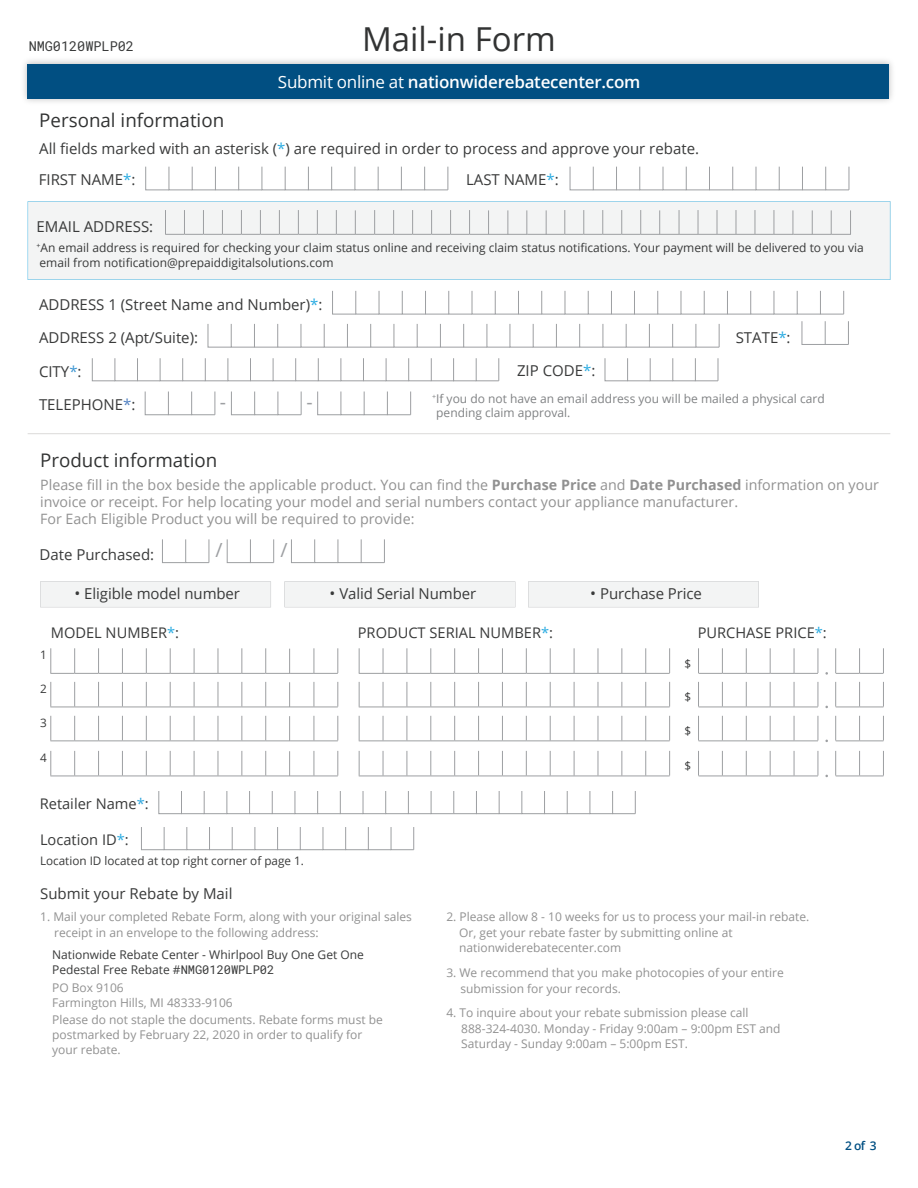
<style>
.page{position:relative;width:918px;height:1188px;background:#fff}
.page>*{position:absolute;margin:0;border:0;box-sizing:border-box;transform-origin:0 0}
.t1{font:33px "Open Sans";color:#323333}
.t2{font:19.5px "Open Sans";color:#9d9fa2}
.t3{font:18.75px "Open Sans";color:#323333}
.t4{font:600 16.8px "Open Sans";letter-spacing:-.015em;color:#fff}
.t5{font:15px "Open Sans";color:#393a3a}
.t6{font:14.7px "Open Sans";color:#393a3a}
.t7{font:14.25px/17.1px "Open Sans";color:#919191}
.t8{font:13.5px "Roboto Mono";color:#393a3a}
.t9{font:12px/15.6px "Open Sans";color:#919191}
.t10{font:12px/14.9px "Open Sans";color:#393a3a}
.t11{font:12px/14.4px "Open Sans";color:#808284}
.t12{font:600 12px "Open Sans";color:#014f82}
.t13{font:11.7px "Open Sans";color:#393a3a}
.s1{font-weight:400}
.s2{color:#2aabe1}
.s3{color:#4198d3}
.s4{color:#5382c2}
.s5{font-weight:700}
.s6{font-size:15.75px}
.s7{color:#2da5dd}
.s8{font-family:"Roboto Mono"}
</style>
<div class="page">
<img style="left:24px;top:60px;width:868px;height:42px">
<div style="left:28px;top:64px;width:861px;height:35px;background:#014f82"></div>
<div style="left:28px;top:201px;width:862px;height:79px;background:#f3f4f4"></div>
<hr style="left:28px;top:433px;width:862px;height:1px;background:#dbdad9">
<svg style="left:332px;top:290px;width:512px;height:24px"></svg>
<svg style="left:208px;top:324px;width:512px;height:24px"></svg>
<svg style="left:145px;top:166px;width:304px;height:24px"></svg>
<svg style="left:570px;top:166px;width:280px;height:24px"></svg>
<svg style="left:605px;top:358px;width:114px;height:23px"></svg>
<svg style="left:92px;top:358px;width:408px;height:23px"></svg>
<svg style="left:145px;top:391px;width:71px;height:24px"></svg>
<svg style="left:231px;top:391px;width:71px;height:24px"></svg>
<svg style="left:317px;top:391px;width:94px;height:24px"></svg>
<svg style="left:802px;top:321px;width:47px;height:24px"></svg>
<svg style="left:165px;top:210px;width:686px;height:25px"></svg>
<div style="left:40px;top:581px;width:231px;height:26px;background:#f3f4f4"></div>
<div style="left:285px;top:581px;width:230px;height:26px;background:#f3f4f4"></div>
<div style="left:528px;top:581px;width:231px;height:26px;background:#f3f4f4"></div>
<svg style="left:162px;top:539px;width:48px;height:24px"></svg>
<svg style="left:227px;top:539px;width:47px;height:24px"></svg>
<svg style="left:291px;top:539px;width:94px;height:24px"></svg>
<svg style="left:50px;top:648px;width:289px;height:26px"></svg>
<svg style="left:550px;top:648px;width:1px;height:25px"></svg>
<svg style="left:574px;top:648px;width:1px;height:25px"></svg>
<svg style="left:598px;top:648px;width:1px;height:25px"></svg>
<svg style="left:622px;top:648px;width:1px;height:25px"></svg>
<svg style="left:645px;top:648px;width:1px;height:25px"></svg>
<svg style="left:669px;top:648px;width:1px;height:25px"></svg>
<svg style="left:359px;top:648px;width:168px;height:26px"></svg>
<hr style="left:526px;top:673px;width:144px;height:1px;background:#9d9fa2">
<svg style="left:50px;top:682px;width:289px;height:26px"></svg>
<svg style="left:550px;top:682px;width:1px;height:25px"></svg>
<svg style="left:574px;top:682px;width:1px;height:25px"></svg>
<svg style="left:598px;top:682px;width:1px;height:25px"></svg>
<svg style="left:622px;top:682px;width:1px;height:25px"></svg>
<svg style="left:645px;top:682px;width:1px;height:25px"></svg>
<svg style="left:669px;top:682px;width:1px;height:25px"></svg>
<svg style="left:359px;top:682px;width:168px;height:26px"></svg>
<hr style="left:526px;top:707px;width:144px;height:1px;background:#9d9fa2">
<svg style="left:698px;top:648px;width:121px;height:26px"></svg>
<svg style="left:835px;top:648px;width:49px;height:26px"></svg>
<svg style="left:158px;top:791px;width:478px;height:23px"></svg>
<svg style="left:141px;top:827px;width:273px;height:23px"></svg>
<svg style="left:698px;top:682px;width:121px;height:26px"></svg>
<svg style="left:835px;top:682px;width:49px;height:26px"></svg>
<svg style="left:50px;top:716px;width:289px;height:26px"></svg>
<svg style="left:550px;top:716px;width:1px;height:25px"></svg>
<svg style="left:574px;top:716px;width:1px;height:25px"></svg>
<svg style="left:598px;top:716px;width:1px;height:25px"></svg>
<svg style="left:622px;top:716px;width:1px;height:25px"></svg>
<svg style="left:645px;top:716px;width:1px;height:25px"></svg>
<svg style="left:669px;top:716px;width:1px;height:25px"></svg>
<svg style="left:359px;top:716px;width:168px;height:26px"></svg>
<hr style="left:526px;top:741px;width:144px;height:1px;background:#9d9fa2">
<svg style="left:50px;top:751px;width:289px;height:26px"></svg>
<svg style="left:550px;top:751px;width:1px;height:25px"></svg>
<svg style="left:574px;top:751px;width:1px;height:25px"></svg>
<svg style="left:598px;top:751px;width:1px;height:25px"></svg>
<svg style="left:622px;top:751px;width:1px;height:25px"></svg>
<svg style="left:645px;top:751px;width:1px;height:25px"></svg>
<svg style="left:669px;top:751px;width:1px;height:25px"></svg>
<svg style="left:359px;top:751px;width:168px;height:26px"></svg>
<hr style="left:526px;top:776px;width:144px;height:1px;background:#9d9fa2">
<svg style="left:698px;top:716px;width:121px;height:26px"></svg>
<svg style="left:835px;top:716px;width:49px;height:26px"></svg>
<svg style="left:698px;top:751px;width:121px;height:26px"></svg>
<svg style="left:835px;top:751px;width:49px;height:26px"></svg>
<p class="t8" style="left:29px;top:37px;width:107px">NMG0120WPLP02</p>
<h3 class="t3" style="left:39px;top:108px;width:186px">Personal information</h3>
<h1 class="t1" style="left:362px;top:17px;width:195px">Mail-in Form</h1>
<h3 class="t4" style="left:278px;top:70px;width:364px"><span class="s1">Submit online at</span> nationwiderebatecenter.com</h3>
<p class="t5" style="left:39px;top:138px;width:661px">All fields marked with an asterisk (<span class="s2">*</span>) are required in order to process and approve your rebate.</p>
<p class="t5" style="left:39px;top:170px;width:98px">FIRST NAME<span class="s2">*</span>:</p>
<p class="t5" style="left:37px;top:217px;width:118px">EMAIL ADDRESS:</p>
<p class="t5" style="left:466px;top:170px;width:94px">LAST NAME<span class="s2">*</span>:</p>
<p class="t10" style="left:37px;top:240px;width:829px;line-height:14.4px"><sup>+</sup>An email address is required for checking your claim status online and receiving claim status notifications. Your payment will be delivered to you via email from notification@prepaiddigitalsolutions.com</p>
<p class="t5" style="left:39px;top:294px;width:285px">ADDRESS 1 (Street Name and Number)<span class="s2">*</span>:</p>
<p class="t5" style="left:39px;top:327px;width:161px">ADDRESS 2 (Apt/Suite):</p>
<p class="t5" style="left:39px;top:361px;width:44px">CITY<span class="s3">*</span>:</p>
<p class="t5" style="left:39px;top:395px;width:98px">TELEPHONE<span class="s4">*</span>:</p>
<h2 class="t2" style="left:220px;top:389px;width:8px">-</h2>
<h2 class="t2" style="left:307px;top:389px;width:8px">-</h2>
<h3 class="t3" style="left:40px;top:448px;width:179px">Product information</h3>
<p class="t5" style="left:517px;top:361px;width:80px">ZIP CODE<span class="s2">*</span>:</p>
<p class="t5" style="left:736px;top:327px;width:56px">STATE<span class="s2">*</span>:</p>
<p class="t11" style="left:436px;top:391px;width:390px;text-indent:-4px"><sup>+</sup>If you do not have an email address you will be mailed a physical card pending claim approval.</p>
<p class="t7" style="left:40px;top:476px;width:840px">Please fill in the box beside the applicable product. You can find the <span class="s5">Purchase Price</span> and <span class="s5">Date Purchased</span> information on your invoice or receipt. For help locating your model and serial numbers contact your appliance manufacturer.<br>For Each Eligible Product you will be required to provide:</p>
<p class="t5" style="left:40px;top:544px;width:116px">Date Purchased:</p>
<h2 class="t2" style="left:216px;top:537px;width:9px">/</h2>
<h2 class="t2" style="left:280px;top:537px;width:9px">/</h2>
<p class="t5" style="left:74px;top:584px;width:167px"><span class="s6">•</span> Eligible model number</p>
<p class="t5" style="left:330px;top:584px;width:148px"><span class="s6">•</span> Valid Serial Number</p>
<p class="t5" style="left:590px;top:584px;width:113px"><span class="s6">•</span> Purchase Price</p>
<p class="t6" style="left:51px;top:623px;width:130px">MODEL NUMBER<span class="s2">*</span>:</p>
<p class="t6" style="left:358px;top:623px;width:197px">PRODUCT SERIAL NUMBER<span class="s2">*</span>:</p>
<p class="t6" style="left:698px;top:623px;width:131px">PURCHASE PRICE<span class="s2">*</span>:</p>
<p class="t13" style="left:40px;top:647px;width:8px">1</p>
<p class="t13" style="left:40px;top:681px;width:8px">2</p>
<p class="t13" style="left:40px;top:715px;width:8px">3</p>
<p class="t13" style="left:40px;top:750px;width:8px">4</p>
<p class="t6" style="left:40px;top:794px;width:110px">Retailer Name<span class="s7">*</span>:</p>
<p class="t6" style="left:40px;top:830px;width:90px">Location ID<span class="s2">*</span>:</p>
<p class="t13" style="left:40px;top:853px;width:265px">Location ID located at top right corner of page 1.</p>
<p class="t5" style="left:40px;top:883px;width:194px">Submit your Rebate by Mail</p>
<p class="t13" style="left:685px;top:655px;width:8px">$</p>
<p class="t13" style="left:685px;top:689px;width:8px">$</p>
<p class="t13" style="left:685px;top:723px;width:8px">$</p>
<p class="t13" style="left:685px;top:758px;width:8px">$</p>
<p class="t9" style="left:54px;top:909px;width:359px;text-indent:-14px">1. Mail your completed Rebate Form, along with your original sales receipt in an envelope to the following address:</p>
<p class="t9" style="left:459px;top:909px;width:352px;text-indent:-13px">2. Please allow 8 - 10 weeks for us to process your mail-in rebate.<br>Or, get your rebate faster by submitting online at nationwiderebatecenter.com</p>
<p class="t9" style="left:460px;top:964px;width:325px;text-indent:-14px">3. We recommend that you make photocopies of your entire submission for your records.</p>
<p class="t9" style="left:461px;top:1005px;width:321px;text-indent:-15px">4. To inquire about your rebate submission please call<br>888-324-4030. Monday - Friday 9:00am – 9:00pm EST and<br>Saturday - Sunday 9:00am – 5:00pm EST.</p>
<p class="t10" style="left:52px;top:947px;width:313px">Nationwide Rebate Center - Whirlpool Buy One Get One<br>Pedestal Free Rebate #<span class="s8">NMG0120WPLP02</span></p>
<p class="t9" style="left:52px;top:980px;width:182px;line-height:14.9px">PO Box 9106<br>Farmington Hills, MI 48333-9106</p>
<p class="t9" style="left:52px;top:1012px;width:332px;line-height:14.9px">Please do not staple the documents. Rebate forms must be postmarked by February 22, 2020 in order to qualify for your rebate.</p>
<p class="t12" style="left:845px;top:1138px;width:33px">2 of 3</p>
</div>
